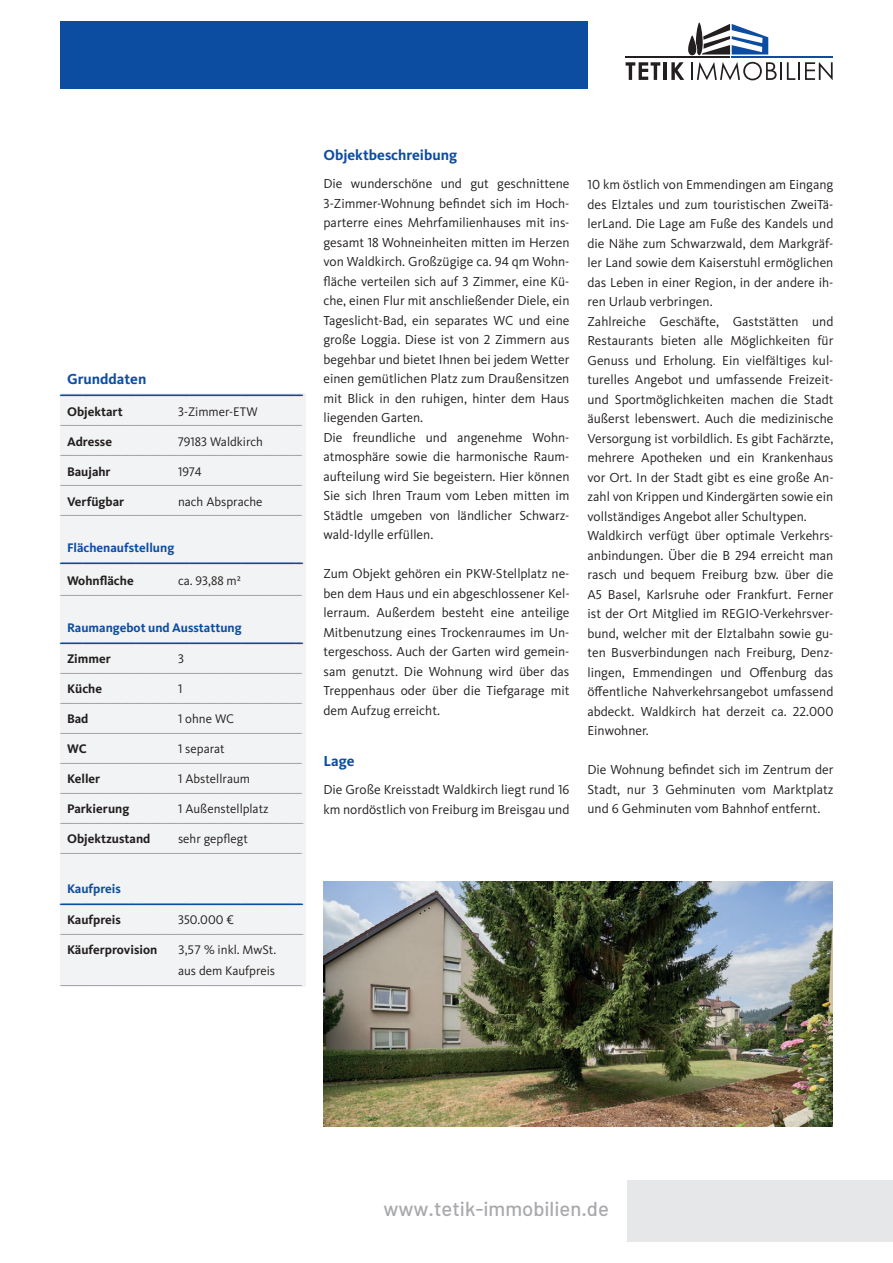
<style>
.page{position:relative;width:893px;height:1263px;background:#fff}
.page>*{position:absolute;margin:0;border:0;box-sizing:border-box;transform-origin:0 0}
.t1{font:500 20.25px "Barlow";color:#a8a9ad}
.t2{font:700 15px "Kievit Pro";color:#0d4da1}
.t3{font:13.5px/19.5px "Kievit Pro";color:#231f20}
.t4{font:300 12.9px "Kievit Pro";color:#939598}
.t5{font:700 12.9px/15px "Kievit Pro";color:#0d4da1}
.t6{font:12.9px/21px "Kievit Pro";color:#231f20}
.t7{font:700 12.9px "Kievit Pro";color:#231f20}
.t8{font:300 12.75px "Kievit Pro";color:#939598}
</style>
<div class="page">
<div style="left:60px;top:21px;width:528px;height:68px;background:#0d4da1"></div>
<div style="left:627px;top:1180px;width:265px;height:61px;background:#e6e7e9"></div>
<hr style="left:732px;top:57px;width:101px;height:1px;background:#0d4da1">
<svg style="left:626px;top:62px;width:34px;height:18px"></svg>
<hr style="left:663px;top:62px;width:4px;height:18px;background:#231f20">
<svg style="left:671px;top:62px;width:13px;height:18px"></svg>
<svg style="left:691px;top:62px;width:142px;height:18px"></svg>
<svg style="left:688px;top:23px;width:80px;height:33px"></svg>
<hr style="left:625px;top:57px;width:105px;height:1px;background:#231f20">
<img style="left:323px;top:882px;width:509px;height:244px">
<div style="left:60px;top:393px;width:245px;height:593px;background:#f2f3f4"></div>
<p class="t2" style="left:67px;top:370px;width:81px">Grunddaten</p>
<p class="t5" style="left:60px;top:387px;width:246px">------------------------------------------------------------------------------------------------------------------------------------------------</p>
<p class="t7" style="left:67px;top:404px;width:57px">Objektart</p>
<p class="t6" style="left:178px;top:401px;width:81px">3-Zimmer-ETW</p>
<p class="t4" style="left:60px;top:417px;width:245px">----------------------------------------------------------------------------------------------------------------------------------------------------------------------------------------</p>
<p class="t7" style="left:67px;top:434px;width:47px">Adresse</p>
<p class="t6" style="left:178px;top:431px;width:86px">79183 Waldkirch</p>
<p class="t4" style="left:60px;top:447px;width:245px">----------------------------------------------------------------------------------------------------------------------------------------------------------------------------------------</p>
<p class="t7" style="left:67px;top:464px;width:45px">Baujahr</p>
<p class="t6" style="left:178px;top:461px;width:25px">1974</p>
<p class="t4" style="left:60px;top:477px;width:245px">----------------------------------------------------------------------------------------------------------------------------------------------------------------------------------------</p>
<p class="t7" style="left:67px;top:494px;width:59px">Verfügbar</p>
<p class="t6" style="left:178px;top:491px;width:86px">nach Absprache</p>
<p class="t4" style="left:60px;top:507px;width:245px">----------------------------------------------------------------------------------------------------------------------------------------------------------------------------------------</p>
<p class="t5" style="left:60px;top:540px;width:246px;text-indent:7px">Flächenaufstellung ------------------------------------------------------------------------------------------------------------------------------------------------</p>
<p class="t7" style="left:67px;top:573px;width:68px">Wohnfläche</p>
<p class="t6" style="left:178px;top:570px;width:65px">ca. 93,88 m²</p>
<p class="t4" style="left:60px;top:587px;width:245px">----------------------------------------------------------------------------------------------------------------------------------------------------------------------------------------</p>
<p class="t5" style="left:60px;top:620px;width:246px;text-indent:8px">Raumangebot und Ausstattung ------------------------------------------------------------------------------------------------------------------------------------------------</p>
<p class="t7" style="left:67px;top:651px;width:45px">Zimmer</p>
<p class="t6" style="left:178px;top:648px;width:7px">3</p>
<p class="t4" style="left:60px;top:665px;width:245px">----------------------------------------------------------------------------------------------------------------------------------------------------------------------------------------</p>
<p class="t7" style="left:67px;top:681px;width:37px">Küche</p>
<p class="t6" style="left:178px;top:678px;width:6px">1</p>
<p class="t4" style="left:60px;top:695px;width:245px">----------------------------------------------------------------------------------------------------------------------------------------------------------------------------------------</p>
<p class="t7" style="left:67px;top:711px;width:23px">Bad</p>
<p class="t6" style="left:178px;top:708px;width:58px">1 ohne WC</p>
<p class="t4" style="left:60px;top:725px;width:245px">----------------------------------------------------------------------------------------------------------------------------------------------------------------------------------------</p>
<p class="t7" style="left:67px;top:741px;width:21px">WC</p>
<p class="t6" style="left:178px;top:738px;width:48px">1 separat</p>
<p class="t4" style="left:60px;top:755px;width:245px">----------------------------------------------------------------------------------------------------------------------------------------------------------------------------------------</p>
<p class="t7" style="left:67px;top:771px;width:35px">Keller</p>
<p class="t6" style="left:178px;top:768px;width:74px">1 Abstellraum</p>
<p class="t4" style="left:60px;top:785px;width:245px">----------------------------------------------------------------------------------------------------------------------------------------------------------------------------------------</p>
<p class="t7" style="left:67px;top:801px;width:64px">Parkierung</p>
<p class="t6" style="left:178px;top:798px;width:92px">1 Außenstellplatz</p>
<p class="t4" style="left:60px;top:815px;width:246px">-----------------------------------------------------------------------------------------------------------------------------------------------------------------------------------------</p>
<p class="t7" style="left:67px;top:831px;width:85px">Objektzustand</p>
<p class="t6" style="left:178px;top:828px;width:71px">sehr gepflegt</p>
<p class="t4" style="left:60px;top:845px;width:245px">----------------------------------------------------------------------------------------------------------------------------------------------------------------------------------------</p>
<p class="t5" style="left:60px;top:881px;width:246px;text-indent:7px">Kaufpreis ------------------------------------------------------------------------------------------------------------------------------------------------</p>
<p class="t7" style="left:67px;top:912px;width:55px">Kaufpreis</p>
<p class="t6" style="left:178px;top:909px;width:57px">350.000 €</p>
<p class="t4" style="left:60px;top:926px;width:246px">-----------------------------------------------------------------------------------------------------------------------------------------------------------------------------------------</p>
<p class="t7" style="left:67px;top:942px;width:92px">Käuferprovision</p>
<p class="t6" style="left:178px;top:939px;width:100px">3,57 % inkl. MwSt. aus dem Kaufpreis</p>
<p class="t8" style="left:60px;top:977px;width:245px">------------------------------------------------------------------------------------------------------------------------------------------------------------------------------------------</p>
<p class="t2" style="left:323px;top:145px;width:135px">Objektbeschreibung</p>
<p class="t3" style="left:323px;top:174px;width:247px">Die wunderschöne und gut geschnittene 3-Zimmer-Wohnung befindet sich im Hoch&shy;parterre eines Mehrfamilienhauses mit ins&shy;gesamt 18 Wohneinheiten mitten im Herzen von Waldkirch. Großzügige ca. 94 qm Wohn&shy;fläche verteilen sich auf 3 Zimmer, eine Kü&shy;che, einen Flur mit anschließender Diele, ein Tageslicht-Bad, ein separates WC und eine große Loggia. Diese ist von 2 Zimmern aus begehbar und bietet Ihnen bei jedem Wetter einen gemütlichen Platz zum Draußensitzen mit Blick in den ruhigen, hinter dem Haus liegenden Garten.<br>Die freundliche und angenehme Wohn&shy;atmosphäre sowie die harmonische Raum&shy;aufteilung wird Sie begeistern. Hier können Sie sich Ihren Traum vom Leben mitten im Städtle umgeben von ländlicher Schwarz&shy;wald-Idylle erfüllen.</p>
<p class="t3" style="left:323px;top:564px;width:247px;text-align:justify">Zum Objekt gehören ein PKW-Stellplatz ne&shy;ben dem Haus und ein abgeschlossener Kel&shy;lerraum. Außerdem besteht eine anteilige Mitbenutzung eines Trockenraumes im Un&shy;tergeschoss. Auch der Garten wird gemein&shy;sam genutzt. Die Wohnung wird über das Treppenhaus oder über die Tiefgarage mit dem Aufzug erreicht.</p>
<p class="t2" style="left:323px;top:751px;width:32px">Lage</p>
<p class="t3" style="left:323px;top:780px;width:247px">Die Große Kreisstadt Waldkirch liegt rund 16 km nordöstlich von Freiburg im Breisgau und</p>
<p class="t3" style="left:587px;top:175px;width:247px">10 km östlich von Emmendingen am Eingang des Elztales und zum touristischen ZweiTä&shy;lerLand. Die Lage am Fuße des Kandels und die Nähe zum Schwarzwald, dem Markgräf&shy;ler Land sowie dem Kaiserstuhl ermöglichen das Leben in einer Region, in der andere ih&shy;ren Urlaub verbringen.<br>Zahlreiche Geschäfte, Gaststätten und Restaurants bieten alle Möglichkeiten für Genuss und Erholung. Ein vielfältiges kul&shy;turelles Angebot und umfassende Freizeit&shy;und Sportmöglichkeiten machen die Stadt äußerst lebenswert. Auch die medizinische Versorgung ist vorbildlich. Es gibt Fachärzte, mehrere Apotheken und ein Krankenhaus vor Ort. In der Stadt gibt es eine große An&shy;zahl von Krippen und Kindergärten sowie ein vollständiges Angebot aller Schultypen.<br>Waldkirch verfügt über optimale Verkehrs&shy;anbindungen. Über die B 294 erreicht man rasch und bequem Freiburg bzw. über die A5 Basel, Karlsruhe oder Frankfurt. Ferner ist der Ort Mitglied im REGIO-Verkehrsver&shy;bund, welcher mit der Elztalbahn sowie gu&shy;ten Busverbindungen nach Freiburg, Denz&shy;lingen, Emmendingen und Offenburg das öffentliche Nahverkehrsangebot umfassend abdeckt. Waldkirch hat derzeit ca. 22.000<br>Einwohner.</p>
<p class="t3" style="left:587px;top:760px;width:247px;text-align:justify">Die Wohnung befindet sich im Zentrum der Stadt, nur 3 Gehminuten vom Marktplatz und 6 Gehminuten vom Bahnhof entfernt.</p>
<h1 class="t1" style="left:383px;top:1196px;width:227px">www.tetik-immobilien.de</h1>
</div>
